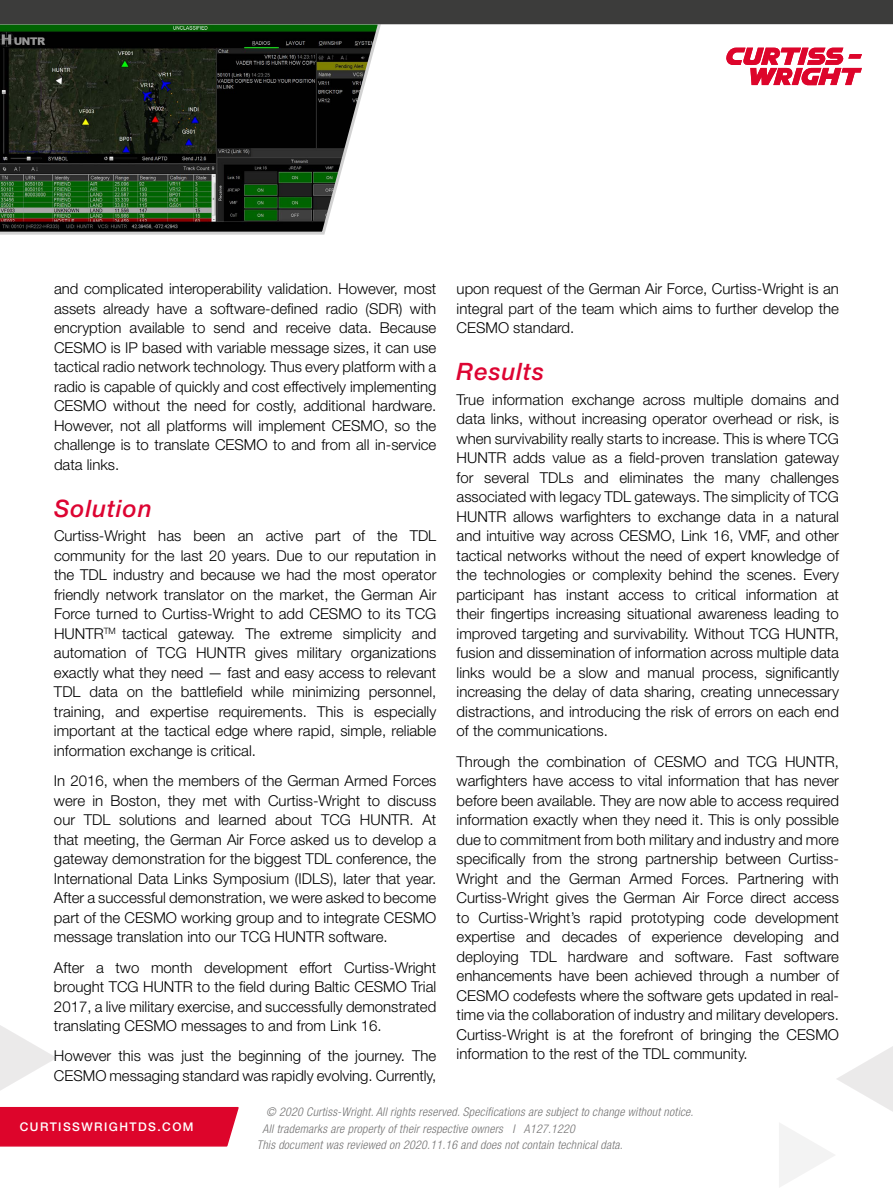
<style>
.page{position:relative;width:893px;height:1188px;background:#fff}
.page>*{position:absolute;margin:0;border:0;box-sizing:border-box;transform-origin:0 0}
.t1{font:italic 500 24px "Helvetica Neue LT Std";letter-spacing:.04em;color:#dd0432}
.t2{font:300 15px/19.5px "Helvetica Neue LT Std";color:#000;text-align:justify}
.t3{font:italic 300 condensed 12px/17.2px "Helvetica Neue LT Std";letter-spacing:.02em;color:#747373}
.t4{font:500 12px "Helvetica Neue LT Std";letter-spacing:.12em;color:#fff}
</style>
<div class="page">
<svg style="left:779px;top:1123px;width:56px;height:64px"></svg>
<div style="left:0;top:1107px;width:239px;height:40px;background:#dd052b"></div>
<svg style="left:0;top:1025px;width:56px;height:66px"></svg>
<svg style="left:837px;top:1046px;width:56px;height:66px"></svg>
<svg style="left:726px;top:48px;width:136px;height:37px"></svg>
<svg style="left:0;top:24px;width:384px;height:211px;background:#334030"></svg>
<div style="left:0;top:0;width:893px;height:24px;background:#3c3c3b"></div>
<p class="t2" style="left:457px;top:279px;width:384px">upon request of the German Air Force, Curtiss-Wright is an integral part of the team which aims to further develop the CESMO standard.</p>
<h1 class="t1" style="left:457px;top:357px;width:89px">Results</h1>
<p class="t2" style="left:457px;top:390px;width:384px">True information exchange across multiple domains and data links, without increasing operator overhead or risk, is when survivability really starts to increase. This is where TCG HUNTR adds value as a field-proven translation gateway for several TDLs and eliminates the many challenges associated with legacy TDL gateways. The simplicity of TCG HUNTR allows warfighters to exchange data in a natural and intuitive way across CESMO, Link 16, VMF, and other tactical networks without the need of expert knowledge of the technologies or complexity behind the scenes. Every participant has instant access to critical information at their fingertips increasing situational awareness leading to improved targeting and survivability. Without TCG HUNTR, fusion and dissemination of information across multiple data links would be a slow and manual process, significantly increasing the delay of data sharing, creating unnecessary distractions, and introducing the risk of errors on each end of the communications.</p>
<p class="t2" style="left:457px;top:751px;width:384px">Through the combination of CESMO and TCG HUNTR, warfighters have access to vital information that has never before been available. They are now able to access required information exactly when they need it. This is only possible due to commitment from both military and industry and more specifically from the strong partnership between Curtiss-Wright and the German Armed Forces. Partnering with Curtiss-Wright gives the German Air Force direct access to Curtiss-Wright’s rapid prototyping code development expertise and decades of experience developing and deploying TDL hardware and software. Fast software enhancements have been achieved through a number of CESMO codefests where the software gets updated in real&shy;time via the collaboration of industry and military developers.<br>Curtiss-Wright is at the forefront of bringing the CESMO information to the rest of the TDL community.</p>
<p class="t2" style="left:54px;top:279px;width:384px">and complicated interoperability validation. However, most assets already have a software-defined radio (SDR) with encryption available to send and receive data. Because CESMO is IP based with variable message sizes, it can use tactical radio network technology. Thus every platform with a radio is capable of quickly and cost effectively implementing CESMO without the need for costly, additional hardware.<br>However, not all platforms will implement CESMO, so the challenge is to translate CESMO to and from all in-service data links.</p>
<h1 class="t1" style="left:54px;top:494px;width:99px">Solution</h1>
<p class="t2" style="left:54px;top:526px;width:384px">Curtiss-Wright has been an active part of the TDL community for the last 20 years. Due to our reputation in the TDL industry and because we had the most operator friendly network translator on the market, the German Air Force turned to Curtiss-Wright to add CESMO to its TCG HUNTR<sup>TM</sup> tactical gateway. The extreme simplicity and automation of TCG HUNTR gives military organizations exactly what they need — fast and easy access to relevant TDL data on the battlefield while minimizing personnel, training, and expertise requirements. This is especially important at the tactical edge where rapid, simple, reliable information exchange is critical.</p>
<p class="t2" style="left:54px;top:771px;width:384px">In 2016, when the members of the German Armed Forces were in Boston, they met with Curtiss-Wright to discuss our TDL solutions and learned about TCG HUNTR. At that meeting, the German Air Force asked us to develop a gateway demonstration for the biggest TDL conference, the International Data Links Symposium (IDLS), later that year.<br>After a successful demonstration, we were asked to become part of the CESMO working group and to integrate CESMO message translation into our TCG HUNTR software.</p>
<p class="t2" style="left:54px;top:957px;width:384px">After a two month development effort Curtiss-Wright brought TCG HUNTR to the field during Baltic CESMO Trial 2017, a live military exercise, and successfully demonstrated translating CESMO messages to and from Link 16.</p>
<p class="t2" style="left:54px;top:1046px;width:384px">However this was just the beginning of the journey. The<br>CESMO messaging standard was rapidly evolving. Currently,</p>
<p class="t4" style="left:20px;top:1120px;width:175px">CURTISSWRIGHTDS.COM</p>
<p class="t3" style="left:263px;top:1104px;width:432px">© 2020 Curtiss-Wright. All rights reserved. Specifications are subject to change without notice.<br>All trademarks are property of their respective owners I A127.1220</p>
<p class="t3" style="left:257px;top:1136px;width:368px">This document was reviewed on 2020.11.16 and does not contain technical data.</p>
</div>
